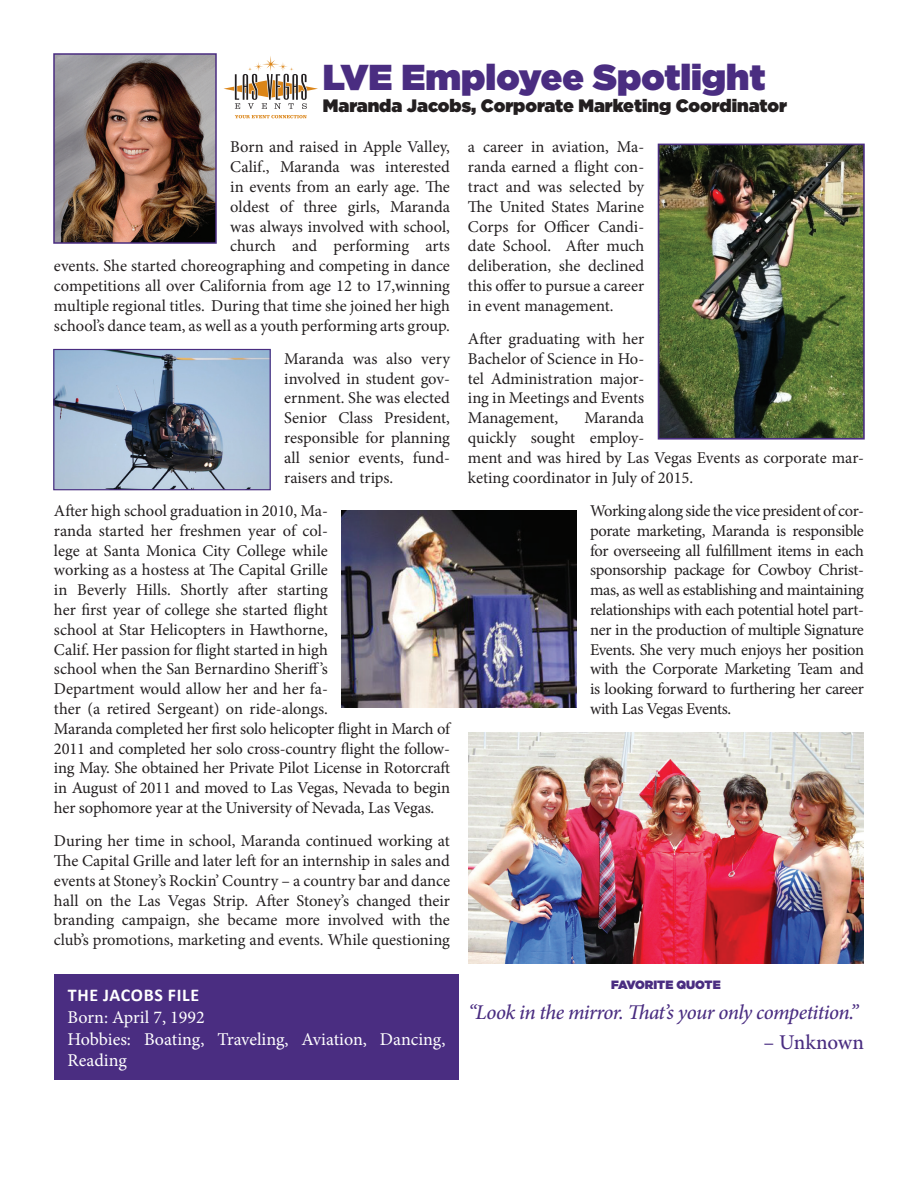
<style>
.page{position:relative;width:918px;height:1188px;background:#fff}
.page>*{position:absolute;margin:0;border:0;box-sizing:border-box;transform-origin:0 0}
.t1{font:900 36px "Gotham";color:#4a2d81}
.t2{font:italic 500 21px "Minion Pro";letter-spacing:-.03em;color:#4a2d81}
.t3{font:500 21px "Minion Pro";color:#4a2d81}
.t4{font:18px/21.6px "Minion Pro";color:#fff}
.t5{font:900 18px "Gotham";color:#231f20}
.t6{font:700 18px "Calibri";letter-spacing:.04em;color:#fff}
.t7{font:16.5px/19.8px "Minion Pro";letter-spacing:-.005em;color:#231f20;text-align:justify}
.t8{font:900 12px "Gotham";color:#4a2d81}
</style>
<div class="page">
<div style="left:54px;top:974px;width:405px;height:106px;background:#4a2d81"></div>
<img style="left:56px;top:56px;width:158px;height:185px">
<div style="left:53px;top:53px;width:164px;height:191px;border:2px solid #4a2d81"></div>
<svg style="left:224px;top:56px;width:94px;height:53px"></svg>
<svg style="left:235px;top:115px;width:72px;height:3px"></svg>
<img style="left:55px;top:351px;width:214px;height:137px">
<div style="left:53px;top:349px;width:218px;height:141px;border:1px solid #4a2d81"></div>
<img style="left:661px;top:147px;width:201px;height:290px">
<div style="left:658px;top:144px;width:207px;height:296px;border:2px solid #4a2d81"></div>
<img style="left:468px;top:732px;width:396px;height:231px">
<img style="left:341px;top:511px;width:236px;height:196px">
<h1 class="t1" style="left:323px;top:52px;width:444px">LVE Employee Spotlight</h1>
<p class="t5" style="left:323px;top:93px;width:466px">Maranda Jacobs, Corporate Marketing Coordinator</p>
<p class="t7" style="left:54px;top:137px;width:398px;text-align:right">Born and raised in Apple Valley,<br>Calif., Maranda was interested<br>in events from an early age. The<br>oldest of three girls, Maranda<br>was always involved with school,<br>church and performing arts<br>events. She started choreographing and competing in dance competitions all over California from age 12 to 17,winning multiple regional titles. During that time she joined her high school’s dance team, as well as a youth performing arts group.</p>
<p class="t7" style="left:284px;top:349px;width:167px">Maranda was also very involved in student gov&shy;ernment. She was elected Senior Class President, responsible for planning all senior events, fund&shy;raisers and trips.</p>
<p class="t7" style="left:54px;top:501px;width:398px;text-align:left">After high school graduation in 2010, Ma-<br>randa started her freshmen year of col-<br>lege at Santa Monica City College while<br>working as a hostess at The Capital Grille<br>in Beverly Hills. Shortly after starting<br>her first year of college she started flight<br>school at Star Helicopters in Hawthorne,<br>Calif. Her passion for flight started in high<br>school when the San Bernardino Sheriff’s<br>Department would allow her and her fa-<br>ther (a retired Sergeant) on ride-alongs.<br>Maranda completed her first solo helicopter flight in March of 2011 and completed her solo cross-country flight the follow&shy;ing May. She obtained her Private Pilot License in Rotorcraft in August of 2011 and moved to Las Vegas, Nevada to begin her sophomore year at the University of Nevada, Las Vegas.</p>
<p class="t7" style="left:54px;top:831px;width:398px">During her time in school, Maranda continued working at The Capital Grille and later left for an internship in sales and events at Stoney’s Rockin’ Country – a country bar and dance hall on the Las Vegas Strip. After Stoney’s changed their branding campaign, she became more involved with the club’s promotions, marketing and events. While questioning</p>
<p class="t6" style="left:68px;top:984px;width:133px">THE JACOBS FILE</p>
<p class="t4" style="left:67px;top:1007px;width:380px">Born: April 7, 1992<br>Hobbies: Boating, Traveling, Aviation, Dancing,<br>Reading</p>
<p class="t7" style="left:468px;top:137px;width:178px">a career in aviation, Ma&shy;randa earned a flight con&shy;tract and was selected by The United States Marine Corps for Officer Candi&shy;date School. After much deliberation, she declined this offer to pursue a career in event management.</p>
<p class="t7" style="left:468px;top:329px;width:178px">After graduating with her Bachelor of Science in Ho&shy;tel Administration major&shy;ing in Meetings and Events Management,</p>
<p class="t7" style="left:468px;top:408px;width:397px;text-align:left;text-indent:117px">Maranda<br>quickly sought employ-<br>ment and was hired by Las Vegas Events as corporate mar&shy;keting coordinator in July of 2015.</p>
<p class="t7" style="left:590px;top:501px;width:275px">Working along side the vice president of cor&shy;porate marketing, Maranda is responsible for overseeing all fulfillment items in each sponsorship package for Cowboy Christ&shy;mas, as well as establishing and maintaining relationships with each potential hotel part&shy;ner in the production of multiple Signature Events. She very much enjoys her position with the Corporate Marketing Team and is looking forward to furthering her career with Las Vegas Events.</p>
<p class="t8" style="left:611px;top:977px;width:111px">FAVORITE QUOTE</p>
<p class="t2" style="left:468px;top:998px;width:392px">“Look in the mirror. That’s your only competition.”</p>
<p class="t3" style="left:764px;top:1029px;width:102px">– Unknown</p>
</div>
